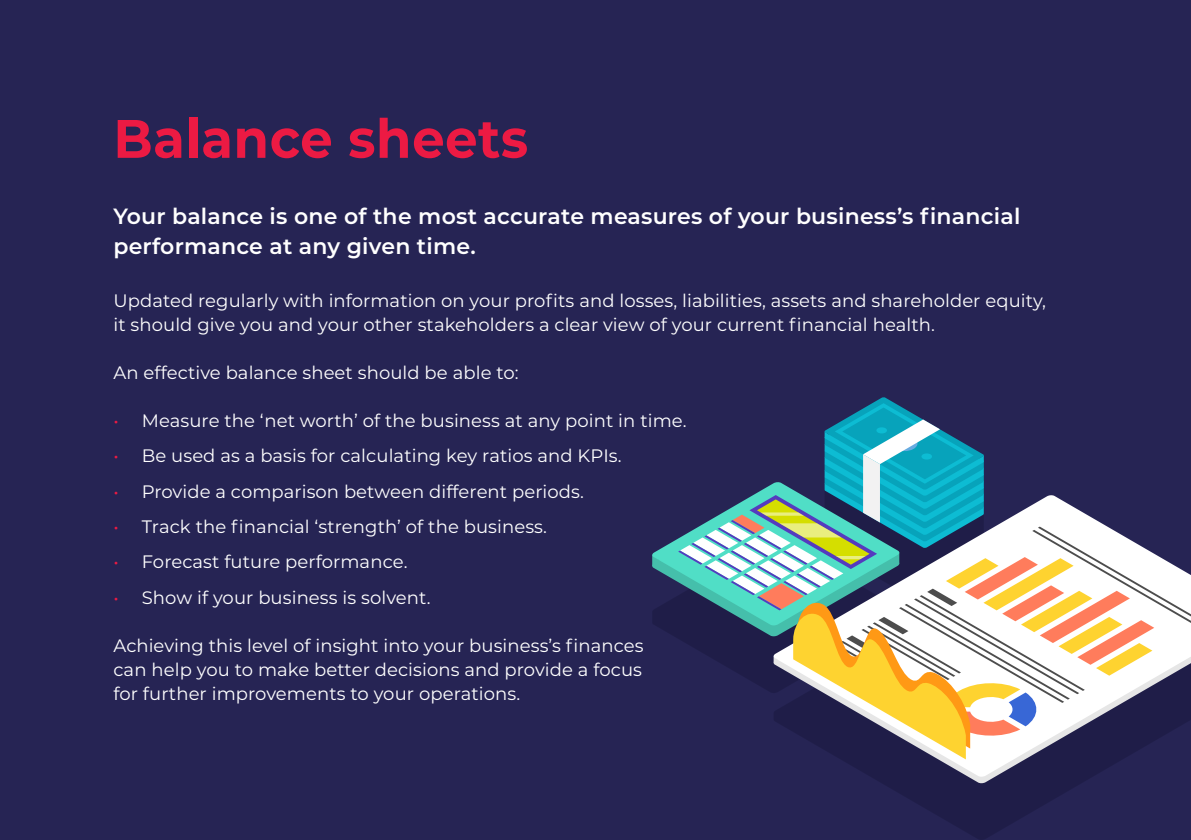
<style>
.page{position:relative;width:1191px;height:840px;background:#fff}
.page>*{position:absolute;margin:0;border:0;box-sizing:border-box;transform-origin:0 0}
.t1{font:700 54px "Montserrat";letter-spacing:.01em;color:#ec1a43;scale:.95 1}
.t2{font:600 22px/30px "Montserrat";letter-spacing:.01em;color:#fff}
.t3{font:18px/24px "Montserrat";letter-spacing:.005em;color:#fff}
.s1{color:#ec1a43}
</style>
<div class="page">
<div style="left:0;top:0;width:1191px;height:839px;background:#262454"></div>
<svg style="left:881px;top:782px;width:201px;height:57px;fill:#1f1d48"></svg>
<svg style="left:871px;top:776px;width:222px;height:6px"></svg>
<svg style="left:841px;top:759px;width:281px;height:17px;fill:#1f1d48"></svg>
<svg style="left:652px;top:397px;width:539px;height:362px"></svg>
<h1 class="t1" style="left:113px;top:100px;width:438px">Balance sheets</h1>
<p class="t2" style="left:113px;top:200px;width:908px">Your balance is one of the most accurate measures of your business’s financial performance at any given time.</p>
<p class="t3" style="left:113px;top:287px;width:934px">Updated regularly with information on your profits and losses, liabilities, assets and shareholder equity, it should give you and your other stakeholders a clear view of your current financial health.</p>
<p class="t3" style="left:113px;top:359px;width:407px">An effective balance sheet should be able to:</p>
<p class="t3" style="left:113px;top:407px;width:575px"><span class="s1">•</span> Measure the ‘net worth’ of the business at any point in time.</p>
<p class="t3" style="left:113px;top:443px;width:509px"><span class="s1">•</span> Be used as a basis for calculating key ratios and KPIs.</p>
<p class="t3" style="left:113px;top:478px;width:472px"><span class="s1">•</span> Provide a comparison between different periods.</p>
<p class="t3" style="left:113px;top:513px;width:435px"><span class="s1">•</span> Track the financial ‘strength’ of the business.</p>
<p class="t3" style="left:113px;top:549px;width:295px"><span class="s1">•</span> Forecast future performance.</p>
<p class="t3" style="left:113px;top:584px;width:319px"><span class="s1">•</span> Show if your business is solvent.</p>
<p class="t3" style="left:113px;top:632px;width:532px;text-align:justify">Achieving this level of insight into your business’s finances can help you to make better decisions and provide a focus for further improvements to your operations.</p>
</div>
